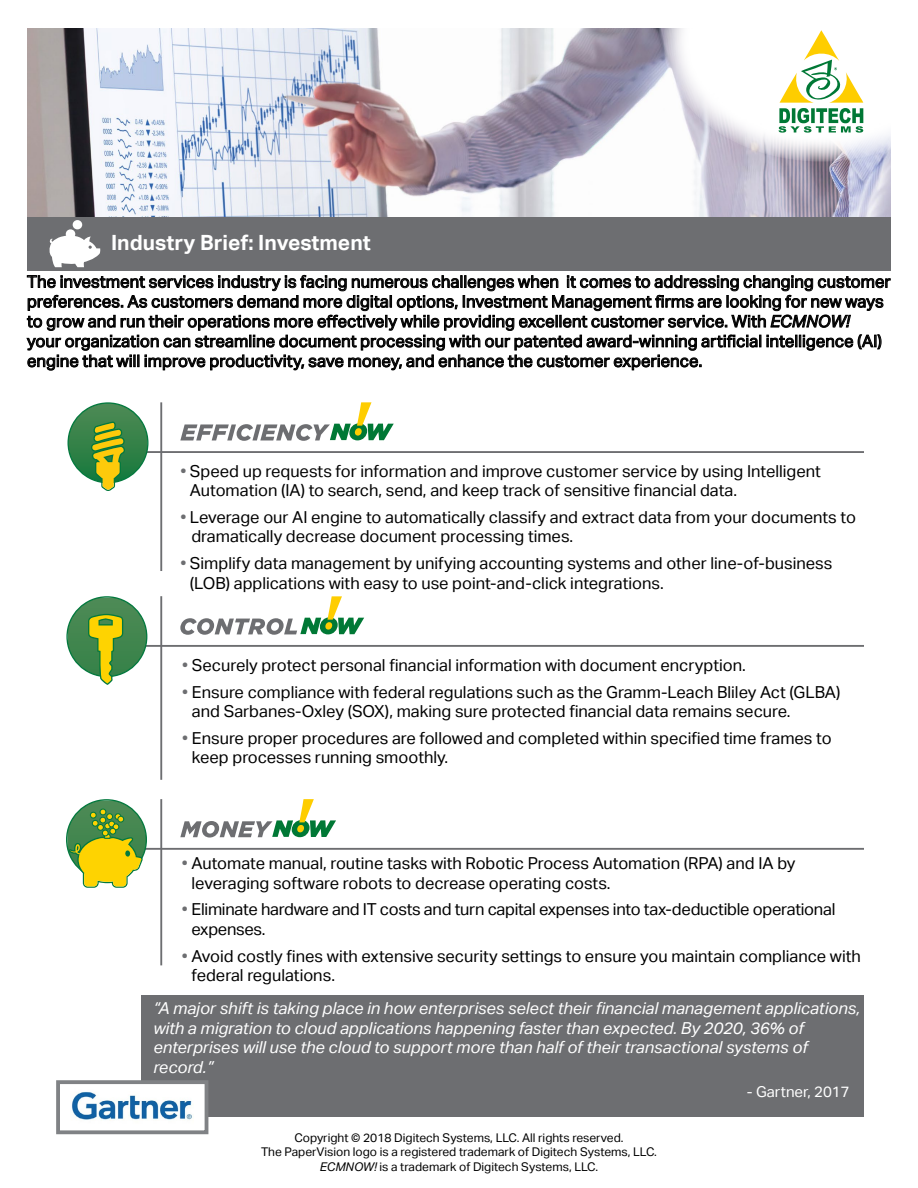
<style>
.page{position:relative;width:918px;height:1188px;background:#fff}
.page>*{position:absolute;margin:0;border:0;box-sizing:border-box;transform-origin:0 0}
.t1{font:700 21px "Aktiv Grotesk";color:#fff}
.t2{font:16.5px/19.8px "Aktiv Grotesk";color:#000}
.t3{font:italic 16.5px/19.8px "Aktiv Grotesk";color:#fff}
.t4{font:15px "Aktiv Grotesk";color:#fff}
.t5{font:12px/14.4px "Aktiv Grotesk";color:#000;text-align:center}
.s1{font-style:italic}
.s2{color:#6d6e71}
</style>
<div class="page">
<img style="left:27px;top:28px;width:864px;height:189px">
<div style="left:27px;top:217px;width:864px;height:54px;background:#6d6e71"></div>
<svg style="left:663px;top:28px;width:228px;height:134px"></svg>
<svg style="left:49px;top:235px;width:51px;height:32px"></svg>
<div style="left:74px;top:221px;width:7px;height:7px;background:#fff;border-radius:50%"></div>
<div style="left:73px;top:220px;width:9px;height:9px;border:2px solid #fff;border-radius:50%"></div>
<div style="left:67px;top:231px;width:7px;height:7px;background:#fff;border-radius:50%"></div>
<div style="left:66px;top:229px;width:9px;height:10px;border:2px solid #fff;border-radius:50%"></div>
<svg style="left:26px;top:275px;width:865px;height:96px"></svg>
<hr style="left:160px;top:402px;width:2px;height:169px;background:#6d6e71">
<hr style="left:140px;top:451px;width:724px;height:2px;background:#6d6e71">
<svg style="left:68px;top:402px;width:80px;height:89px"></svg>
<svg style="left:180px;top:424px;width:171px;height:17px"></svg>
<svg style="left:349px;top:423px;width:18px;height:17px"></svg>
<svg style="left:357px;top:402px;width:37px;height:38px"></svg>
<div style="left:355px;top:428px;width:7px;height:8px;background:#fecd00;border-radius:3px"></div>
<hr style="left:160px;top:799px;width:2px;height:166px;background:#6d6e71">
<hr style="left:140px;top:848px;width:724px;height:2px;background:#6d6e71">
<div style="left:292px;top:820px;width:18px;height:17px;background:#007835;border-radius:8px"></div>
<svg style="left:299px;top:799px;width:37px;height:38px"></svg>
<div style="left:297px;top:825px;width:7px;height:7px;background:#fecd00;border-radius:3px"></div>
<svg style="left:180px;top:820px;width:113px;height:18px"></svg>
<svg style="left:66px;top:799px;width:81px;height:89px"></svg>
<hr style="left:160px;top:596px;width:2px;height:184px;background:#6d6e71">
<hr style="left:140px;top:645px;width:724px;height:2px;background:#6d6e71">
<div style="left:320px;top:617px;width:18px;height:17px;background:#007835;border-radius:8px"></div>
<svg style="left:327px;top:596px;width:37px;height:38px"></svg>
<div style="left:325px;top:622px;width:7px;height:8px;background:#fecd00;border-radius:3px"></div>
<svg style="left:180px;top:618px;width:141px;height:17px"></svg>
<svg style="left:66px;top:596px;width:81px;height:89px"></svg>
<div style="left:141px;top:995px;width:723px;height:122px;background:#6d6e71"></div>
<div style="left:58px;top:1082px;width:149px;height:50px;background:#fff"></div>
<img style="left:72px;top:1091px;width:120px;height:30px">
<div style="left:56px;top:1080px;width:152px;height:54px;border:4px solid #808285"></div>
<p class="t1" style="left:111px;top:231px;width:261px">Industry Brief: Investment</p>
<p class="t2" style="left:27px;top:272px;width:865px">The investment services industry is facing numerous challenges when it comes to addressing changing customer preferences. As customers demand more digital options, Investment Management firms are looking for new ways to grow and run their operations more effectively while providing excellent customer service. With <span class="s1">ECMNOW!<br></span>your organization can streamline document processing with our patented award-winning artificial intelligence (AI) engine that will improve productivity, save money, and enhance the customer experience.</p>
<p class="t2" style="left:190px;top:461px;width:633px;text-indent:-10px"><span class="s2">•</span> Speed up requests for information and improve customer service by using Intelligent<br>Automation (IA) to search, send, and keep track of sensitive financial data.</p>
<p class="t2" style="left:191px;top:507px;width:666px;text-indent:-11px"><span class="s2">•</span> Leverage our AI engine to automatically classify and extract data from your documents to dramatically decrease document processing times.</p>
<p class="t2" style="left:190px;top:553px;width:644px;text-indent:-10px"><span class="s2">•</span> Simplify data management by unifying accounting systems and other line-of-business (LOB) applications with easy to use point-and-click integrations.</p>
<p class="t2" style="left:182px;top:656px;width:565px"><span class="s2">•</span> Securely protect personal financial information with document encryption.</p>
<p class="t2" style="left:192px;top:682px;width:650px;text-indent:-10px"><span class="s2">•</span> Ensure compliance with federal regulations such as the Gramm-Leach Bliley Act (GLBA) and Sarbanes-Oxley (SOX), making sure protected financial data remains secure.</p>
<p class="t2" style="left:192px;top:728px;width:641px;text-indent:-10px"><span class="s2">•</span> Ensure proper procedures are followed and completed within specified time frames to keep processes running smoothly.</p>
<p class="t2" style="left:192px;top:854px;width:605px;text-indent:-10px"><span class="s2">•</span> Automate manual, routine tasks with Robotic Process Automation (RPA) and IA by leveraging software robots to decrease operating costs.</p>
<p class="t2" style="left:192px;top:900px;width:645px;text-indent:-10px"><span class="s2">•</span> Eliminate hardware and IT costs and turn capital expenses into tax-deductible operational expenses.</p>
<p class="t2" style="left:192px;top:946px;width:671px;text-indent:-10px"><span class="s2">•</span> Avoid costly fines with extensive security settings to ensure you maintain compliance with federal regulations.</p>
<p class="t3" style="left:153px;top:998px;width:708px">“A major shift is taking place in how enterprises select their financial management applications, with a migration to cloud applications happening faster than expected. By 2020, 36% of enterprises will use the cloud to support more than half of their transactional systems of record.”</p>
<p class="t4" style="left:747px;top:1083px;width:104px">- Gartner, 2017</p>
<p class="t5" style="left:261px;top:1131px;width:397px">Copyright © 2018 Digitech Systems, LLC. All rights reserved.<br>The PaperVision logo is a registered trademark of Digitech Systems, LLC.<br><span class="s1">ECMNOW!</span> is a trademark of Digitech Systems, LLC.</p>
</div>
